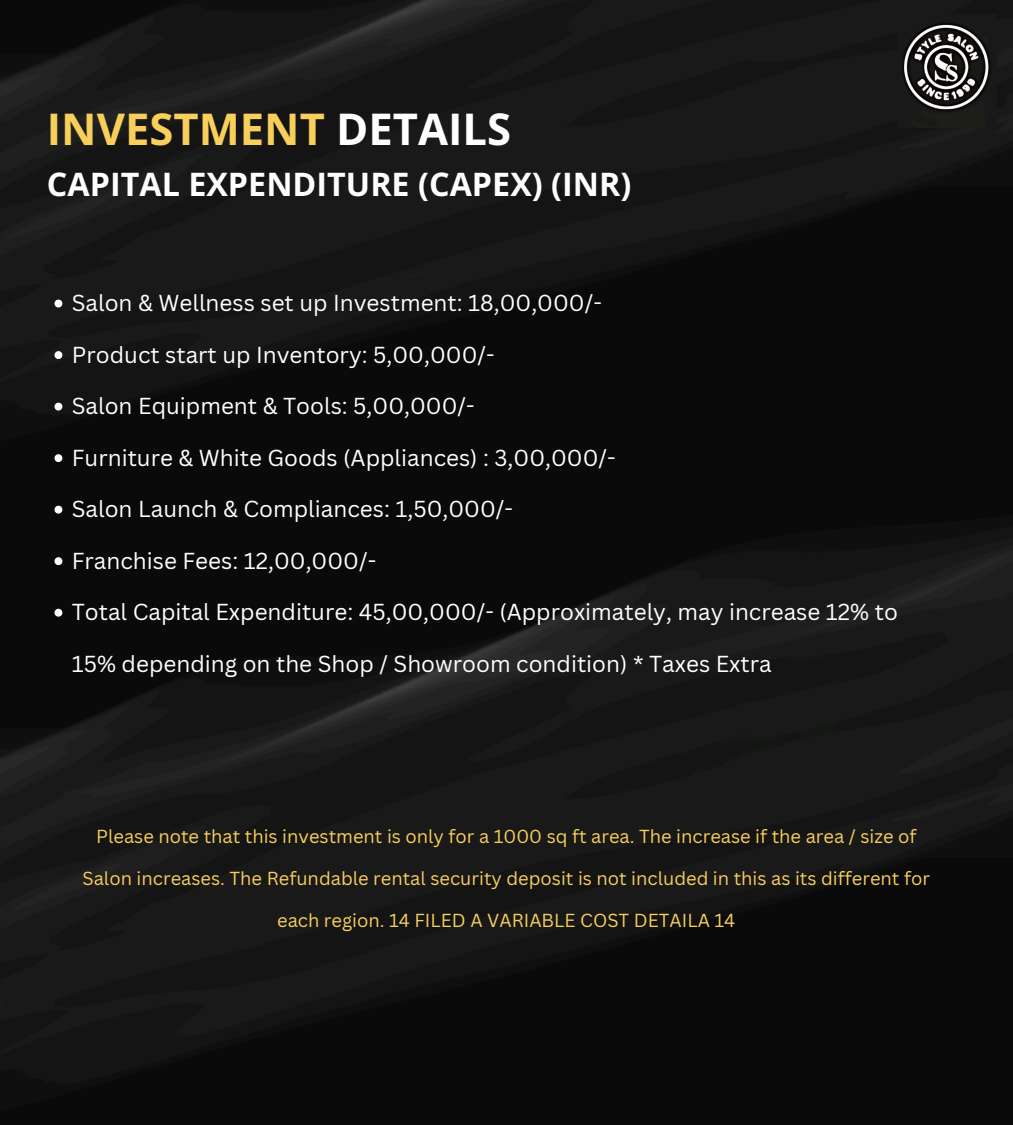
<style>
.page{position:relative;width:1013px;height:1125px;background:#fff}
.page>*{position:absolute;margin:0;border:0;box-sizing:border-box;transform-origin:0 0}
.t1{font:700 43.56px "Open Sans";color:#f8cf5b}
.t2{font:700 32.28px "Open Sans";color:#fefefe}
.t3{font:22.5px "Canva Sans";color:#fff}
.t4{font:18.33px "Canva Sans";color:#f8cf5b}
.s1{color:#fff}
</style>
<div class="page">
<img style="left:0;top:0;width:1012px;height:1125px">
<svg style="left:54px;top:300px;width:8px;height:7px"></svg>
<svg style="left:54px;top:351px;width:8px;height:8px"></svg>
<svg style="left:54px;top:403px;width:8px;height:8px"></svg>
<svg style="left:54px;top:454px;width:8px;height:8px"></svg>
<svg style="left:54px;top:506px;width:8px;height:8px"></svg>
<svg style="left:54px;top:557px;width:8px;height:8px"></svg>
<svg style="left:54px;top:609px;width:8px;height:8px"></svg>
<img style="left:898px;top:14px;width:98px;height:113px">
<h1 class="t1" style="left:47px;top:98px;width:466px">INVESTMENT <span class="s1">DETAILS</span></h1>
<p class="t2" style="left:47px;top:161px;width:586px">CAPITAL EXPENDITURE (CAPEX) (INR)</p>
<h2 class="t3" style="left:72px;top:287px;width:531px">Salon &amp; Wellness set up Investment: 18,00,000/-</h2>
<p class="t3" style="left:72px;top:339px;width:424px">Product start up Inventory: 5,00,000/-</p>
<p class="t3" style="left:72px;top:390px;width:404px">Salon Equipment &amp; Tools: 5,00,000/-</p>
<p class="t3" style="left:72px;top:442px;width:545px">Furniture &amp; White Goods (Appliances) : 3,00,000/-</p>
<p class="t3" style="left:72px;top:493px;width:443px">Salon Launch &amp; Compliances: 1,50,000/-</p>
<p class="t3" style="left:72px;top:545px;width:306px">Franchise Fees: 12,00,000/-</p>
<p class="t3" style="left:72px;top:596px;width:827px">Total Capital Expenditure: 45,00,000/- (Approximately, may increase 12% to</p>
<p class="t3" style="left:72px;top:648px;width:701px">15% depending on the Shop / Showroom condition) * Taxes Extra</p>
<p class="t4" style="left:96px;top:823px;width:821px">Please note that this investment is only for a 1000 sq ft area. The increase if the area / size of</p>
<p class="t4" style="left:83px;top:865px;width:849px">Salon increases. The Refundable rental security deposit is not included in this as its different for</p>
<p class="t4" style="left:277px;top:907px;width:459px">each region. 14 FILED A VARIABLE COST DETAILA 14</p>
</div>
